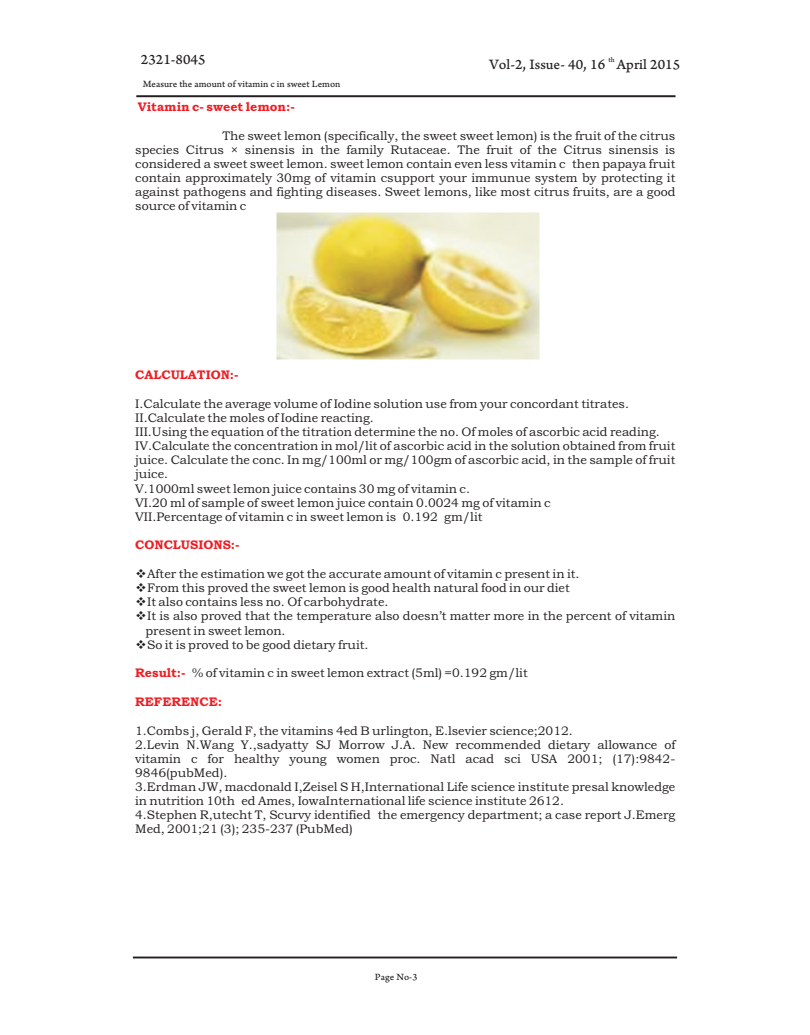
<style>
.page{position:relative;width:810px;height:1035px;background:#fff}
.page>*{position:absolute;margin:0;border:0;box-sizing:border-box;transform-origin:0 0}
.t1{font:15px "Arno Pro Caption";color:#231f20}
.t2{font:12.5px/14.1px "Bookman Old Style";color:#231f20}
.t3{font:12.5px "Bookman Old Style";color:#ee1d23}
.t4{font:10px "Arno Pro Caption";color:#231f20}
.t5{font:7.5px "Arno Pro Caption";color:#231f20}
</style>
<div class="page">
<svg style="left:133px;top:957px;width:544px;height:1px"></svg>
<svg style="left:137px;top:96px;width:538px;height:1px"></svg>
<img style="left:276px;top:213px;width:264px;height:146px">
<p class="t1" style="left:141px;top:54px;width:66px">2321-8045</p>
<p class="t4" style="left:143px;top:80px;width:199px">Measure the amount of vitamin c in sweet Lemon</p>
<p class="t3" style="left:138px;top:102px;width:159px">Vitamin c- sweet lemon:-</p>
<p class="t5" style="left:608px;top:57px;width:8px">th</p>
<p class="t1" style="left:489px;top:59px;width:193px">Vol-2, Issue- 40, 16 April 2015</p>
<p class="t2" style="left:135px;top:130px;width:542px;text-align:justify;text-indent:87px">The sweet lemon (specifically, the sweet sweet lemon) is the fruit of the citrus species Citrus × sinensis in the family Rutaceae. The fruit of the Citrus sinensis is considered a sweet sweet lemon. sweet lemon contain even less vitamin c then papaya fruit contain approximately 30mg of vitamin csupport your immunue system by protecting it against pathogens and fighting diseases. Sweet lemons, like most citrus fruits, are a good source of vitamin c</p>
<p class="t3" style="left:135px;top:370px;width:105px">CALCULATION:-</p>
<p class="t2" style="left:135px;top:398px;width:542px">I.Calculate the average volume of Iodine solution use from your concordant titrates.<br>II.Calculate the moles of Iodine reacting.<br>III.Using the equation of the titration determine the no. Of moles of ascorbic acid reading.<br>IV.Calculate the concentration in mol/lit of ascorbic acid in the solution obtained from fruit juice. Calculate the conc. In mg/100ml or mg/100gm of ascorbic acid, in the sample of fruit juice.<br>V.1000ml sweet lemon juice contains 30 mg of vitamin c.<br>VI.20 ml of sample of sweet lemon juice contain 0.0024 mg of vitamin c<br>VII.Percentage of vitamin c in sweet lemon is 0.192 gm/lit</p>
<p class="t3" style="left:135px;top:540px;width:106px">CONCLUSIONS:-</p>
<p class="t2" style="left:136px;top:568px;width:446px">❖After the estimation we got the accurate amount of vitamin c present in it.</p>
<p class="t2" style="left:147px;top:582px;width:424px">From this proved the sweet lemon is good health natural food in our diet</p>
<p class="t2" style="left:147px;top:596px;width:530px">It also contains less no. Of carbohydrate.<br>It is also proved that the temperature also doesn’t matter more in the percent of vitamin</p>
<p class="t2" style="left:145px;top:624px;width:225px">present in sweet lemon.<br>So it is proved to be good dietary fruit.</p>
<p class="t2" style="left:192px;top:667px;width:337px">% of vitamin c in sweet lemon extract (5ml) =0.192 gm/lit</p>
<p class="t3" style="left:135px;top:668px;width:52px">Result:-</p>
<p class="t3" style="left:135px;top:697px;width:88px">REFERENCE:</p>
<p class="t2" style="left:135px;top:725px;width:542px">1.Combs j, Gerald F, the vitamins 4ed B urlington, E.lsevier science;2012.<br>2.Levin N.Wang Y.,sadyatty SJ Morrow J.A. New recommended dietary allowance of vitamin c for healthy young women proc. Natl acad sci USA 2001; (17):9842- 9846(pubMed).<br>3.Erdman JW, macdonald I,Zeisel S H,International Life science institute presal knowledge in nutrition 10th ed Ames, IowaInternational life science institute 2612.<br>4.Stephen R,utecht T, Scurvy identified the emergency department; a case report J.Emerg Med, 2001;21 (3); 235-237 (PubMed)</p>
<p class="t4" style="left:375px;top:973px;width:44px">Page No-3</p>
</div>
